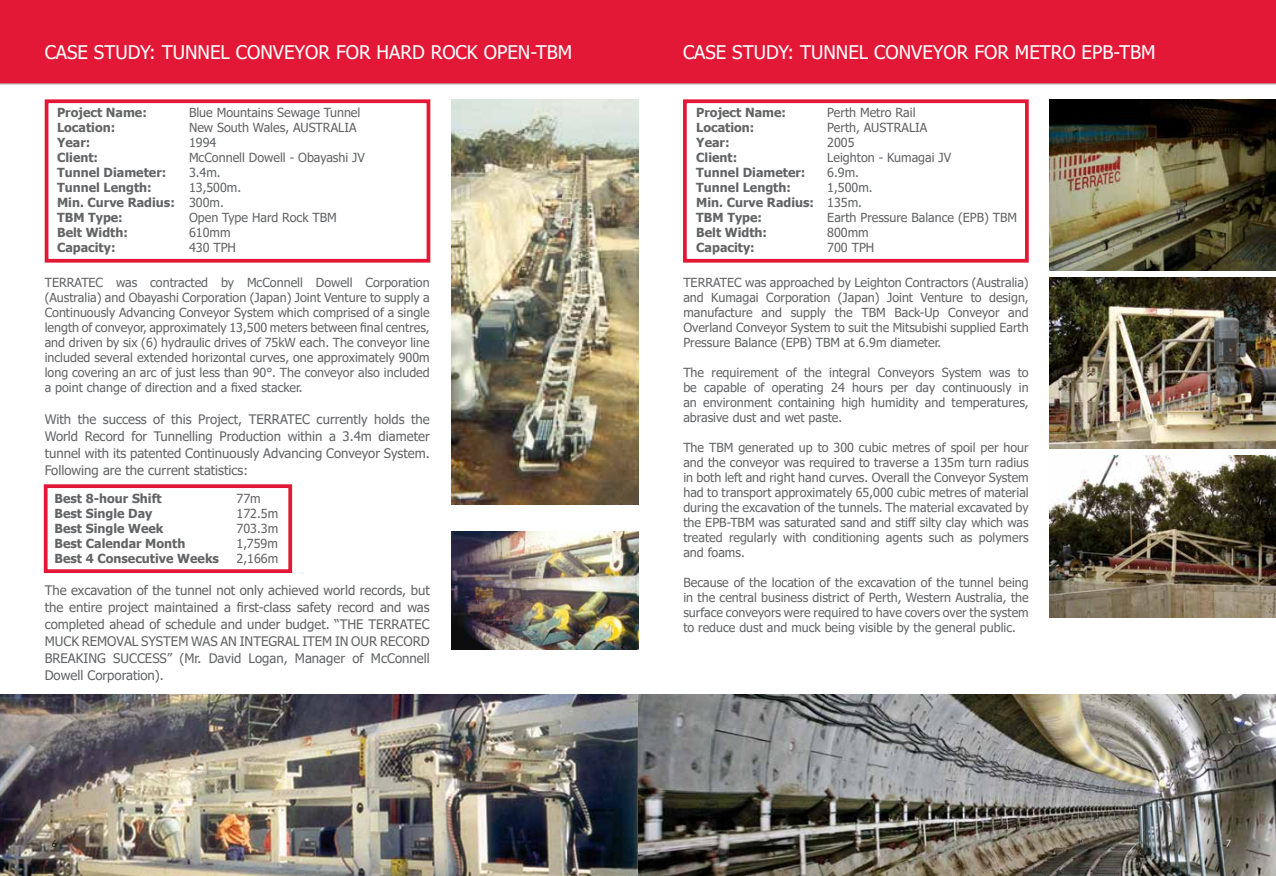
<style>
.page{position:relative;width:1276px;height:876px;background:#fff}
.page>*{position:absolute;margin:0;border:0;box-sizing:border-box;transform-origin:0 0}
.t1{font:18.75px "Tahoma";color:#fff}
.t2{font:13.12px/16.9px "Tahoma";color:#636466;text-align:justify}
.t3{font:12.5px/15px "Tahoma";color:#636466;text-align:justify}
.t4{font:700 12.5px/15px "Tahoma";color:#636466}
.t5{font:10px "Century Gothic";color:#fff}
.t6{font:10px "Century Gothic";color:#000}
</style>
<div class="page">
<img style="left:452px;top:531px;width:186px;height:117px">
<img style="left:0;top:694px;width:638px;height:181px">
<div style="left:0;top:0;width:1276px;height:85px;background:#e31837"></div>
<div style="left:683px;top:99px;width:345px;height:163px;border:4px solid #e31837"></div>
<div style="left:45px;top:99px;width:385px;height:163px;border:4px solid #e31837"></div>
<div style="left:44px;top:484px;width:248px;height:89px;border:4px solid #e31837"></div>
<img style="left:452px;top:99px;width:186px;height:405px">
<img style="left:638px;top:694px;width:638px;height:181px">
<img style="left:1049px;top:99px;width:227px;height:171px">
<img style="left:1049px;top:277px;width:227px;height:171px">
<img style="left:1049px;top:455px;width:227px;height:162px">
<h1 class="t1" style="left:45px;top:40px;width:529px">CASE STUDY: TUNNEL CONVEYOR FOR HARD ROCK OPEN-TBM</h1>
<h1 class="t1" style="left:683px;top:40px;width:474px">CASE STUDY: TUNNEL CONVEYOR FOR METRO EPB-TBM</h1>
<p class="t4" style="left:57px;top:105px;width:119px">Project Name:<br>Location:<br>Year:<br>Client:<br>Tunnel Diameter:<br>Tunnel Length:<br>Min. Curve Radius:<br>TBM Type:<br>Belt Width:<br>Capacity:</p>
<p class="t3" style="left:189px;top:105px;width:177px;text-align:left">Blue Mountains Sewage Tunnel<br>New South Wales, AUSTRALIA<br>1994<br>McConnell Dowell - Obayashi JV<br>3.4m.<br>13,500m.<br>300m.<br>Open Type Hard Rock TBM<br>610mm<br>430 TPH</p>
<p class="t3" style="left:45px;top:275px;width:386px">TERRATEC was contracted by McConnell Dowell Corporation (Australia) and Obayashi Corporation (Japan) Joint Venture to supply a Continuously Advancing Conveyor System which comprised of a single length of conveyor, approximately 13,500 meters between final centres, and driven by six (6) hydraulic drives of 75kW each. The conveyor line included several extended horizontal curves, one approximately 900m long covering an arc of just less than 90°. The conveyor also included a point change of direction and a fixed stacker.</p>
<p class="t2" style="left:45px;top:411px;width:386px">With the success of this Project, TERRATEC currently holds the World Record for Tunnelling Production within a 3.4m diameter tunnel with its patented Continuously Advancing Conveyor System.<br>Following are the current statistics:</p>
<p class="t4" style="left:55px;top:491px;width:166px">Best 8-hour Shift<br>Best Single Day<br>Best Single Week<br>Best Calendar Month<br>Best 4 Consecutive Weeks</p>
<p class="t3" style="left:237px;top:491px;width:43px;text-align:left">77m<br>172.5m<br>703.3m<br>1,759m<br>2,166m</p>
<p class="t2" style="left:45px;top:582px;width:386px">The excavation of the tunnel not only achieved world records, but the entire project maintained a first-class safety record and was completed ahead of schedule and under budget. “THE TERRATEC MUCK REMOVAL SYSTEM WAS AN INTEGRAL ITEM IN OUR RECORD BREAKING SUCCESS” (Mr. David Logan, Manager of McConnell Dowell Corporation).</p>
<p class="t4" style="left:696px;top:105px;width:119px">Project Name:<br>Location:<br>Year:<br>Client:<br>Tunnel Diameter:<br>Tunnel Length:<br>Min. Curve Radius:<br>TBM Type:<br>Belt Width:<br>Capacity:</p>
<p class="t3" style="left:827px;top:105px;width:191px;text-align:left">Perth Metro Rail<br>Perth, AUSTRALIA<br>2005<br>Leighton - Kumagai JV<br>6.9m.<br>1,500m.<br>135m.<br>Earth Pressure Balance (EPB) TBM<br>800mm<br>700 TPH</p>
<p class="t3" style="left:683px;top:275px;width:347px">TERRATEC was approached by Leighton Contractors (Australia) and Kumagai Corporation (Japan) Joint Venture to design, manufacture and supply the TBM Back-Up Conveyor and Overland Conveyor System to suit the Mitsubishi supplied Earth Pressure Balance (EPB) TBM at 6.9m diameter.</p>
<p class="t3" style="left:683px;top:365px;width:347px">The requirement of the integral Conveyors System was to be capable of operating 24 hours per day continuously in an environment containing high humidity and temperatures, abrasive dust and wet paste.</p>
<p class="t3" style="left:683px;top:440px;width:347px">The TBM generated up to 300 cubic metres of spoil per hour and the conveyor was required to traverse a 135m turn radius in both left and right hand curves. Overall the Conveyor System had to transport approximately 65,000 cubic metres of material during the excavation of the tunnels. The material excavated by the EPB-TBM was saturated sand and stiff silty clay which was treated regularly with conditioning agents such as polymers and foams.</p>
<p class="t3" style="left:683px;top:575px;width:347px">Because of the location of the excavation of the tunnel being in the central business district of Perth, Western Australia, the surface conveyors were required to have covers over the system to reduce dust and muck being visible by the general public.</p>
<p class="t6" style="left:51px;top:835px;width:7px">6</p>
<p class="t5" style="left:1225px;top:835px;width:7px">5</p>
<p class="t5" style="left:1225px;top:835px;width:7px">7</p>
</div>
